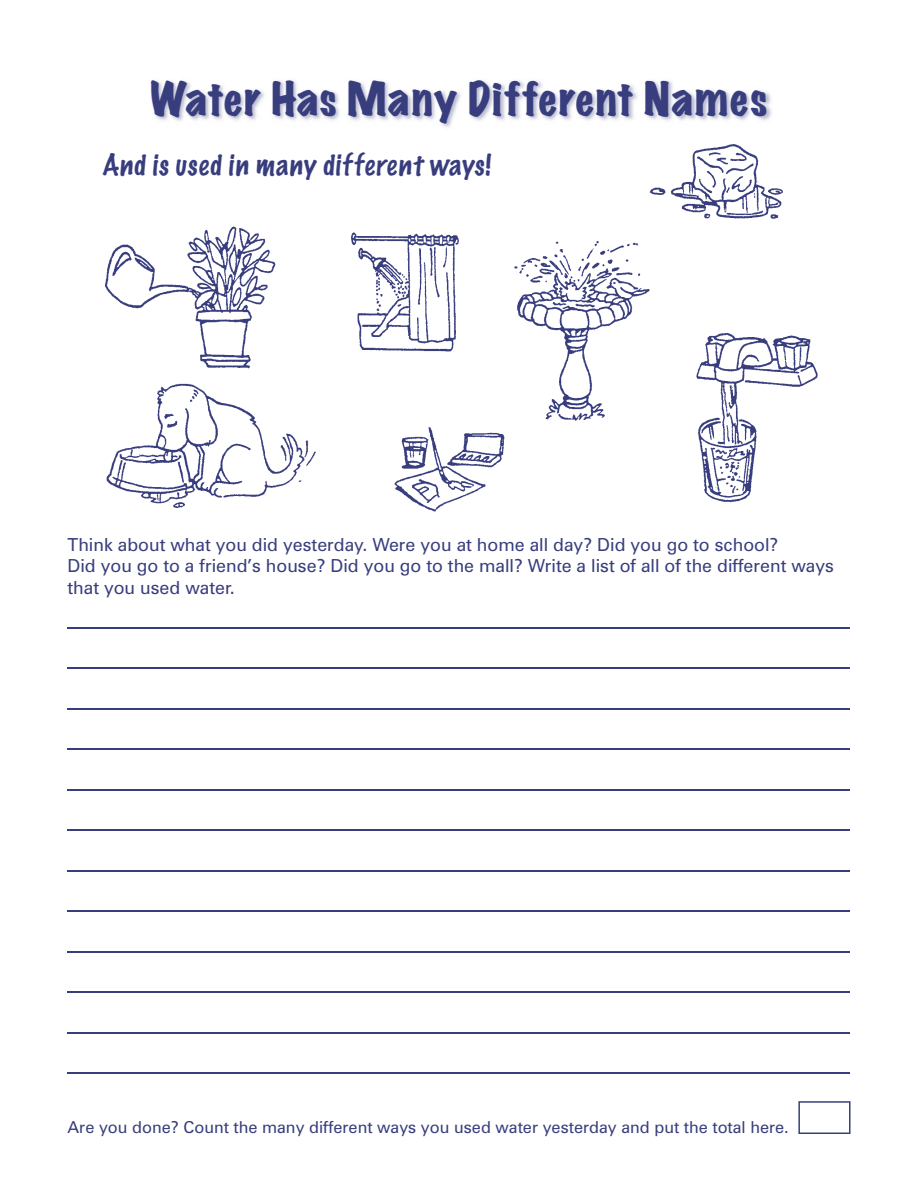
<style>
.page{position:relative;width:918px;height:1188px;background:#fff}
.page>*{position:absolute;margin:0;border:0;box-sizing:border-box;transform-origin:0 0}
.t1{font:expanded 42px "Marker Felt";letter-spacing:.03em;color:#383e7d}
.t2{font:100 27px "Marker Felt";color:#383e7d}
.t3{font:18px/21.6px "Zurich BT";color:#383e7d}
.t4{font:16.5px "Zurich BT";color:#383e7d}
</style>
<div class="page">
<img style="left:151px;top:80px;width:621px;height:47px">
<hr style="left:68px;top:627px;width:782px;height:1px;background:#383e7d">
<hr style="left:798px;top:1102px;width:2px;height:31px;background:#383e7d">
<hr style="left:799px;top:1132px;width:51px;height:2px;background:#383e7d">
<hr style="left:849px;top:1102px;width:1px;height:31px;background:#383e7d">
<hr style="left:799px;top:1101px;width:51px;height:2px;background:#383e7d">
<img style="left:105px;top:144px;width:713px;height:368px">
<hr style="left:68px;top:668px;width:782px;height:1px;background:#383e7d">
<hr style="left:68px;top:708px;width:782px;height:2px;background:#383e7d">
<hr style="left:68px;top:748px;width:782px;height:2px;background:#383e7d">
<hr style="left:68px;top:789px;width:782px;height:1px;background:#383e7d">
<hr style="left:68px;top:830px;width:782px;height:1px;background:#383e7d">
<hr style="left:68px;top:870px;width:782px;height:2px;background:#383e7d">
<hr style="left:68px;top:910px;width:782px;height:2px;background:#383e7d">
<hr style="left:68px;top:951px;width:782px;height:1px;background:#383e7d">
<hr style="left:68px;top:992px;width:782px;height:1px;background:#383e7d">
<hr style="left:68px;top:1032px;width:782px;height:2px;background:#383e7d">
<hr style="left:68px;top:1072px;width:782px;height:2px;background:#383e7d">
<h1 class="t1" style="left:151px;top:76px;width:618px">Water Has Many Different Names</h1>
<h2 class="t2" style="left:102px;top:152px;width:392px">And is used in many different ways!</h2>
<p class="t3" style="left:68px;top:533px;width:768px">Think about what you did yesterday. Were you at home all day? Did you go to school?<br>Did you go to a friend’s house? Did you go to the mall? Write a list of all of the different ways that you used water.</p>
<p class="t4" style="left:68px;top:1117px;width:723px">Are you done? Count the many different ways you used water yesterday and put the total here.</p>
</div>
